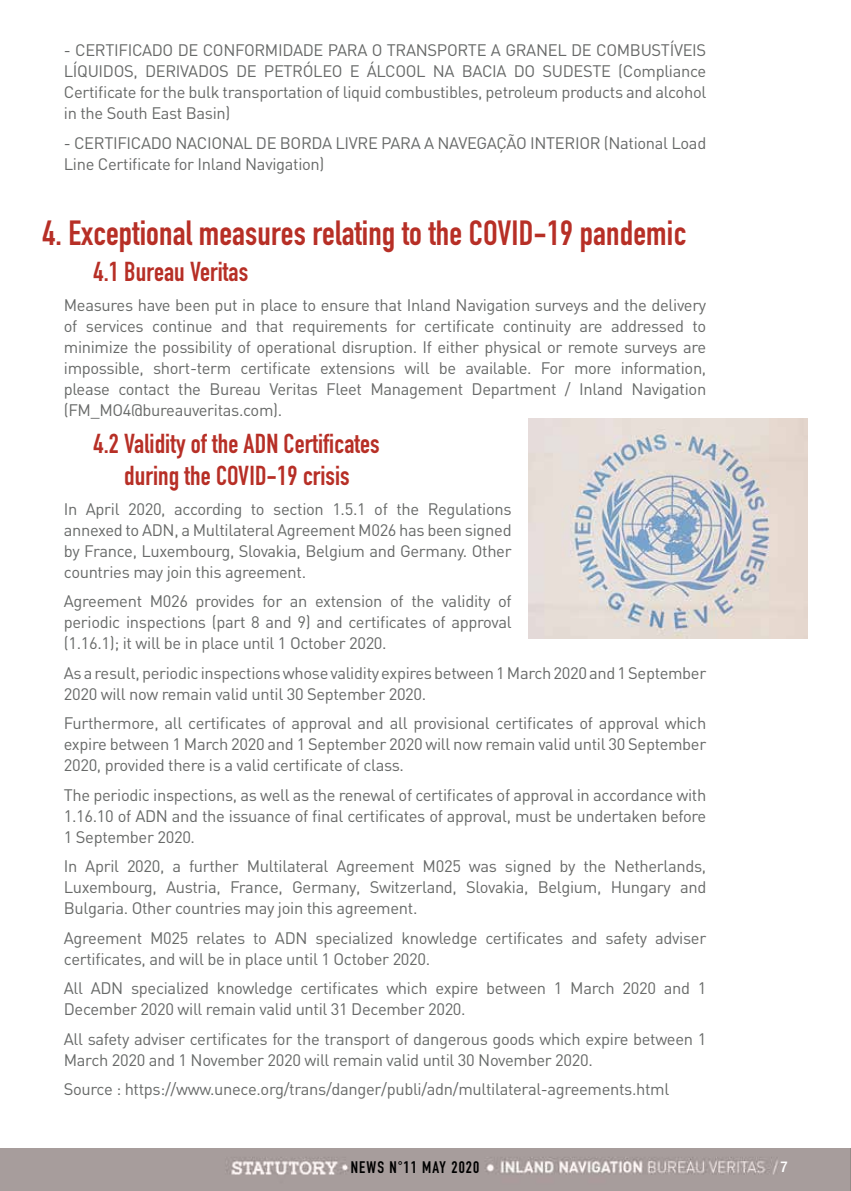
<style>
.page{position:relative;width:851px;height:1191px;background:#fff}
.page>*{position:absolute;margin:0;border:0;box-sizing:border-box;transform-origin:0 0}
.t1{font:34.5px "DIN Engschrift";letter-spacing:.005em;color:#b72f26}
.t2{font:27px/32.4px "DIN Engschrift";letter-spacing:.005em;color:#b72f26;text-align:center}
.t3{font:16.5px/21px "DIN";letter-spacing:-.02em;color:#676968;text-align:justify}
.t4{font:16.5px "DIN Engschrift";letter-spacing:.07em;color:#000}
.t5{font:500 condensed 15px "Helvetica Neue";color:#fff}
</style>
<div class="page">
<div style="left:0;top:1148px;width:850px;height:43px;background:#a79d9c"></div>
<img style="left:226px;top:1157px;width:552px;height:18px">
<img style="left:528px;top:419px;width:279px;height:219px">
<p class="t3" style="left:64px;top:39px;width:644px">- CERTIFICADO DE CONFORMIDADE PARA O TRANSPORTE A GRANEL DE COMBUSTÍVEIS LÍQUIDOS, DERIVADOS DE PETRÓLEO E ÁLCOOL NA BACIA DO SUDESTE (Compliance Certificate for the bulk transportation of liquid combustibles, petroleum products and alcohol in the South East Basin)</p>
<p class="t3" style="left:64px;top:132px;width:644px">- CERTIFICADO NACIONAL DE BORDA LIVRE PARA A NAVEGAÇÃO INTERIOR (National Load<br>Line Certificate for Inland Navigation)</p>
<h1 class="t1" style="left:43px;top:212px;width:645px">4. Exceptional measures relating to the COVID-19 pandemic</h1>
<h2 class="t2" style="left:94px;top:255px;width:156px">4.1 Bureau Veritas</h2>
<p class="t3" style="left:64px;top:294px;width:644px">Measures have been put in place to ensure that Inland Navigation surveys and the delivery of services continue and that requirements for certificate continuity are addressed to minimize the possibility of operational disruption. If either physical or remote surveys are impossible, short-term certificate extensions will be available. For more information, please contact the Bureau Veritas Fleet Management Department / Inland Navigation (FM_MO4@bureauveritas.com).</p>
<h2 class="t2" style="left:94px;top:427px;width:287px">4.2 Validity of the ADN Certificates during the COVID-19 crisis</h2>
<p class="t3" style="left:64px;top:498px;width:449px">In April 2020, according to section 1.5.1 of the Regulations annexed to ADN, a Multilateral Agreement M026 has been signed by France, Luxembourg, Slovakia, Belgium and Germany. Other countries may join this agreement.</p>
<p class="t3" style="left:64px;top:590px;width:449px">Agreement M026 provides for an extension of the validity of periodic inspections (part 8 and 9) and certificates of approval (1.16.1); it will be in place until 1 October 2020.</p>
<p class="t3" style="left:64px;top:662px;width:644px">As a result, periodic inspections whose validity expires between 1 March 2020 and 1 September<br>2020 will now remain valid until 30 September 2020.</p>
<p class="t3" style="left:64px;top:712px;width:644px">Furthermore, all certificates of approval and all provisional certificates of approval which expire between 1 March 2020 and 1 September 2020 will now remain valid until 30 September 2020, provided there is a valid certificate of class.</p>
<p class="t3" style="left:64px;top:784px;width:644px">The periodic inspections, as well as the renewal of certificates of approval in accordance with 1.16.10 of ADN and the issuance of final certificates of approval, must be undertaken before 1 September 2020.</p>
<p class="t3" style="left:64px;top:855px;width:644px">In April 2020, a further Multilateral Agreement M025 was signed by the Netherlands, Luxembourg, Austria, France, Germany, Switzerland, Slovakia, Belgium, Hungary and Bulgaria. Other countries may join this agreement.</p>
<p class="t3" style="left:64px;top:927px;width:644px">Agreement M025 relates to ADN specialized knowledge certificates and safety adviser certificates, and will be in place until 1 October 2020.</p>
<p class="t3" style="left:64px;top:977px;width:644px">All ADN specialized knowledge certificates which expire between 1 March 2020 and 1<br>December 2020 will remain valid until 31 December 2020.</p>
<p class="t3" style="left:64px;top:1028px;width:644px">All safety adviser certificates for the transport of dangerous goods which expire between 1<br>March 2020 and 1 November 2020 will remain valid until 30 November 2020.</p>
<p class="t3" style="left:64px;top:1078px;width:607px">Source : https://www.unece.org/trans/danger/publi/adn/multilateral-agreements.html</p>
<p class="t4" style="left:350px;top:1157px;width:130px">NEWS N°11 MAY 2020</p>
<p class="t5" style="left:780px;top:1157px;width:9px">7</p>
</div>
